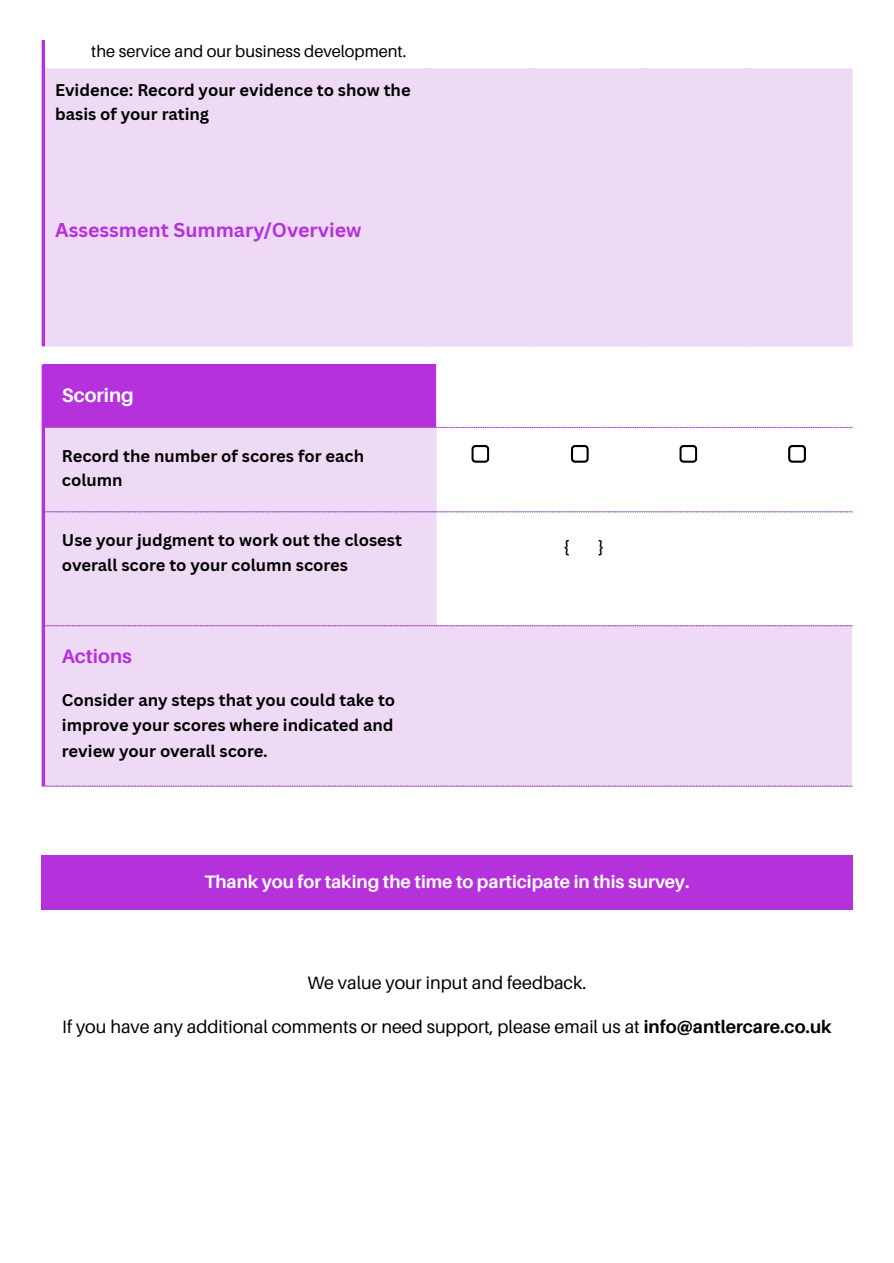
<style>
.page{position:relative;width:894px;height:1263px;background:#fff}
.page>*{position:absolute;margin:0;border:0;box-sizing:border-box;transform-origin:0 0}
.t1{font:700 19.5px "Canva Sans";color:#b531db}
.t2{font:700 19.5px "Aileron";color:#fff}
.t3{font:700 19.5px "Aileron";color:#b531db}
.t4{font:18px "Aileron";color:#000}
.t5{font:700 18px "Aileron";color:#fff}
.t6{font:700 18px "Aileron";color:#000}
.t7{font:700 16.5px/24.8px "Canva Sans";color:#000}
.t8{font:16.5px "Aileron";color:#000}
.s1{font-weight:700}
</style>
<div class="page">
<div style="left:43px;top:68px;width:809px;height:279px;background:#eedaf4"></div>
<hr style="left:42px;top:40px;width:3px;height:306px;background:#b531db">
<div style="left:43px;top:364px;width:393px;height:64px;background:#b531db"></div>
<div style="left:45px;top:427px;width:392px;height:359px;background:#eedaf4"></div>
<svg style="left:438px;top:427px;width:414px;height:359px"></svg>
<hr style="left:42px;top:364px;width:3px;height:422px;background:#b531db">
<div style="left:42px;top:855px;width:810px;height:55px;background:#b531db"></div>
<p class="t8" style="left:91px;top:41px;width:316px">the service and our business development.</p>
<p class="t7" style="left:55px;top:77px;width:357px">Evidence: Record your evidence to show the basis of your rating</p>
<p class="t1" style="left:55px;top:216px;width:308px">Assessment Summary/Overview</p>
<p class="t2" style="left:62px;top:383px;width:73px">Scoring</p>
<p class="t7" style="left:62px;top:443px;width:303px">Record the number of scores for each column</p>
<p class="t7" style="left:62px;top:527px;width:341px">Use your judgment to work out the closest overall score to your column scores</p>
<p class="t6" style="left:563px;top:537px;width:8px">{</p>
<p class="t6" style="left:597px;top:537px;width:8px">}</p>
<h1 class="t3" style="left:62px;top:645px;width:71px">Actions</h1>
<p class="t7" style="left:62px;top:687px;width:335px;line-height:25.3px;text-align:justify">Consider any steps that you could take to improve your scores where indicated and review your overall score.</p>
<p class="t5" style="left:204px;top:870px;width:486px">Thank you for taking the time to participate in this survey.</p>
<p class="t4" style="left:307px;top:971px;width:280px">We value your input and feedback.</p>
<p class="t4" style="left:62px;top:1015px;width:770px">If you have any additional comments or need support, please email us at <span class="s1">info@antlercare.co.uk</span></p>
</div>
